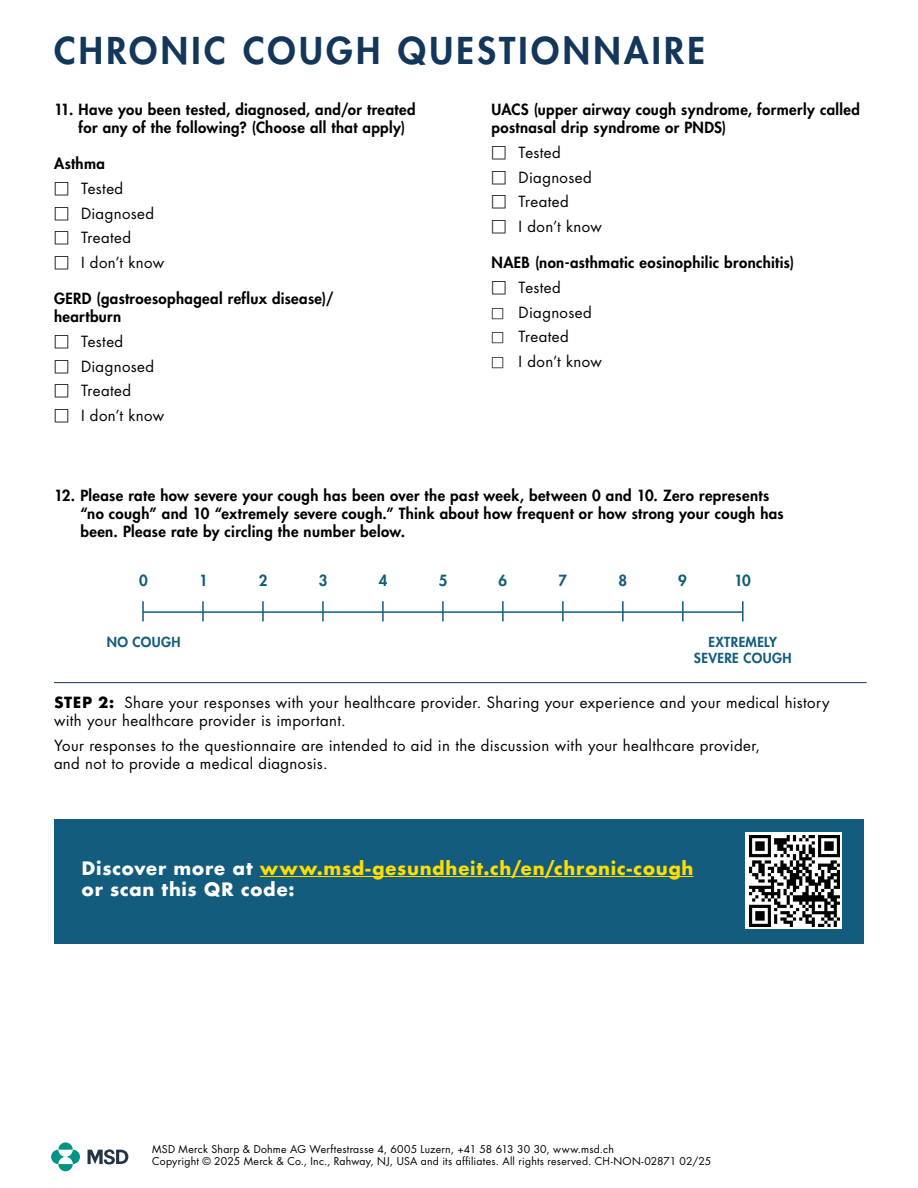
<style>
.page{position:relative;width:918px;height:1188px;background:#fff}
.page>*{position:absolute;margin:0;border:0;box-sizing:border-box;transform-origin:0 0}
.t1{font:800 36px "Futura Std";letter-spacing:.095em;color:#13365b}
.t2{font:700 18px/20.5px "Futura";letter-spacing:.03em;color:#fd0}
.t3{font:800 15px/18px "Futura Std";letter-spacing:.025em;color:#000}
.t4{font:15px/18px "Futura Std";letter-spacing:.025em;color:#000}
.t5{font:800 15px "Futura Std";color:#125c7d}
.t6{font:800 13.5px/16.2px "Futura Std";letter-spacing:.03em;color:#125c7d;text-align:center}
.t7{font:10.5px/12px "Futura Std";letter-spacing:.02em;color:#000}
.s1{font-family:"Futura";font-weight:700}
.s2{color:#fff}
</style>
<div class="page">
<div style="left:54px;top:820px;width:810px;height:124px;background:#145c7d"></div>
<hr style="left:54px;top:682px;width:813px;height:1px;background:#13365b">
<hr style="left:260px;top:876px;width:434px;height:1px;background:#fd0">
<hr style="left:143px;top:611px;width:599px;height:2px;background:#125c7d">
<hr style="left:142px;top:601px;width:2px;height:20px;background:#125c7d">
<hr style="left:562px;top:601px;width:2px;height:20px;background:#125c7d">
<hr style="left:622px;top:601px;width:2px;height:20px;background:#125c7d">
<hr style="left:682px;top:601px;width:2px;height:20px;background:#125c7d">
<hr style="left:742px;top:601px;width:2px;height:20px;background:#125c7d">
<hr style="left:202px;top:601px;width:2px;height:20px;background:#125c7d">
<hr style="left:502px;top:601px;width:2px;height:20px;background:#125c7d">
<hr style="left:442px;top:601px;width:2px;height:20px;background:#125c7d">
<hr style="left:382px;top:601px;width:2px;height:20px;background:#125c7d">
<hr style="left:322px;top:601px;width:2px;height:20px;background:#125c7d">
<hr style="left:262px;top:601px;width:2px;height:20px;background:#125c7d">
<svg style="left:51px;top:1142px;width:29px;height:29px"></svg>
<svg style="left:88px;top:1149px;width:40px;height:16px"></svg>
<svg style="left:746px;top:833px;width:96px;height:96px"></svg>
<img style="left:749px;top:836px;width:91px;height:90px">
<h1 class="t1" style="left:54px;top:28px;width:653px">CHRONIC COUGH QUESTIONNAIRE</h1>
<p class="t3" style="left:78px;top:101px;width:339px;text-indent:-24px">11. Have you been tested, diagnosed, and/or treated for any of the following? (Choose all that apply)</p>
<p class="t3" style="left:54px;top:155px;width:52px">Asthma</p>
<p class="t4" style="left:54px;top:180px;width:71px">□ Tested</p>
<p class="t4" style="left:54px;top:204px;width:102px">□ Diagnosed</p>
<p class="t4" style="left:54px;top:229px;width:79px">□ Treated</p>
<p class="t4" style="left:54px;top:254px;width:112px">□ I don’t know</p>
<p class="t3" style="left:54px;top:290px;width:281px">GERD (gastroesophageal reflux disease)/ heartburn</p>
<p class="t4" style="left:54px;top:333px;width:71px">□ Tested</p>
<p class="t4" style="left:54px;top:357px;width:102px">□ Diagnosed</p>
<p class="t4" style="left:54px;top:382px;width:79px">□ Treated</p>
<p class="t4" style="left:54px;top:407px;width:112px">□ I don’t know</p>
<p class="t3" style="left:492px;top:101px;width:370px">UACS (upper airway cough syndrome, formerly called postnasal drip syndrome or PNDS)</p>
<p class="t4" style="left:492px;top:144px;width:71px">□ Tested</p>
<p class="t4" style="left:492px;top:168px;width:102px">□ Diagnosed</p>
<p class="t4" style="left:492px;top:193px;width:79px">□ Treated</p>
<p class="t4" style="left:492px;top:218px;width:112px">□ I don’t know</p>
<p class="t3" style="left:492px;top:254px;width:304px">NAEB (non-asthmatic eosinophilic bronchitis)</p>
<p class="t4" style="left:492px;top:279px;width:71px">□ Tested</p>
<p class="t4" style="left:492px;top:303px;width:102px">□ Diagnosed</p>
<p class="t4" style="left:492px;top:328px;width:79px">□ Treated</p>
<p class="t4" style="left:492px;top:353px;width:112px">□ I don’t know</p>
<p class="t3" style="left:80px;top:486px;width:705px;text-indent:-26px">12. Please rate how severe your cough has been over the past week, between 0 and 10. Zero represents “no cough” and 10 “extremely severe cough.” Think about how frequent or how strong your cough has been. Please rate by circling the number below.</p>
<p class="t5" style="left:139px;top:571px;width:10px">0</p>
<p class="t5" style="left:199px;top:571px;width:10px">1</p>
<p class="t5" style="left:259px;top:571px;width:10px">2</p>
<p class="t5" style="left:319px;top:571px;width:10px">3</p>
<p class="t5" style="left:379px;top:571px;width:10px">4</p>
<p class="t5" style="left:439px;top:571px;width:10px">5</p>
<p class="t5" style="left:499px;top:571px;width:10px">6</p>
<p class="t5" style="left:558px;top:571px;width:10px">7</p>
<p class="t5" style="left:618px;top:571px;width:10px">8</p>
<p class="t5" style="left:678px;top:571px;width:10px">9</p>
<p class="t5" style="left:734px;top:571px;width:18px">10</p>
<p class="t6" style="left:107px;top:634px;width:75px">NO COUGH</p>
<p class="t6" style="left:694px;top:634px;width:99px">EXTREMELY<br>SEVERE COUGH</p>
<p class="t4" style="left:54px;top:694px;width:777px"><span class="s1">STEP 2:</span> Share your responses with your healthcare provider. Sharing your experience and your medical history with your healthcare provider is important.</p>
<p class="t4" style="left:54px;top:737px;width:708px">Your responses to the questionnaire are intended to aid in the discussion with your healthcare provider, and not to provide a medical diagnosis.</p>
<p class="t2" style="left:82px;top:858px;width:613px"><span class="s2">Discover more at</span> www.msd-gesundheit.ch/en/chronic-cough <span class="s2">or scan this QR code:</span></p>
<p class="t7" style="left:152px;top:1144px;width:561px">MSD Merck Sharp &amp; Dohme AG Werftestrasse 4, 6005 Luzern, +41 58 613 30 30, www.msd.ch<br>Copyright © 2025 Merck &amp; Co., Inc., Rahway, NJ, USA and its affiliates. All rights reserved. CH-NON-02871 02/25</p>
</div>
